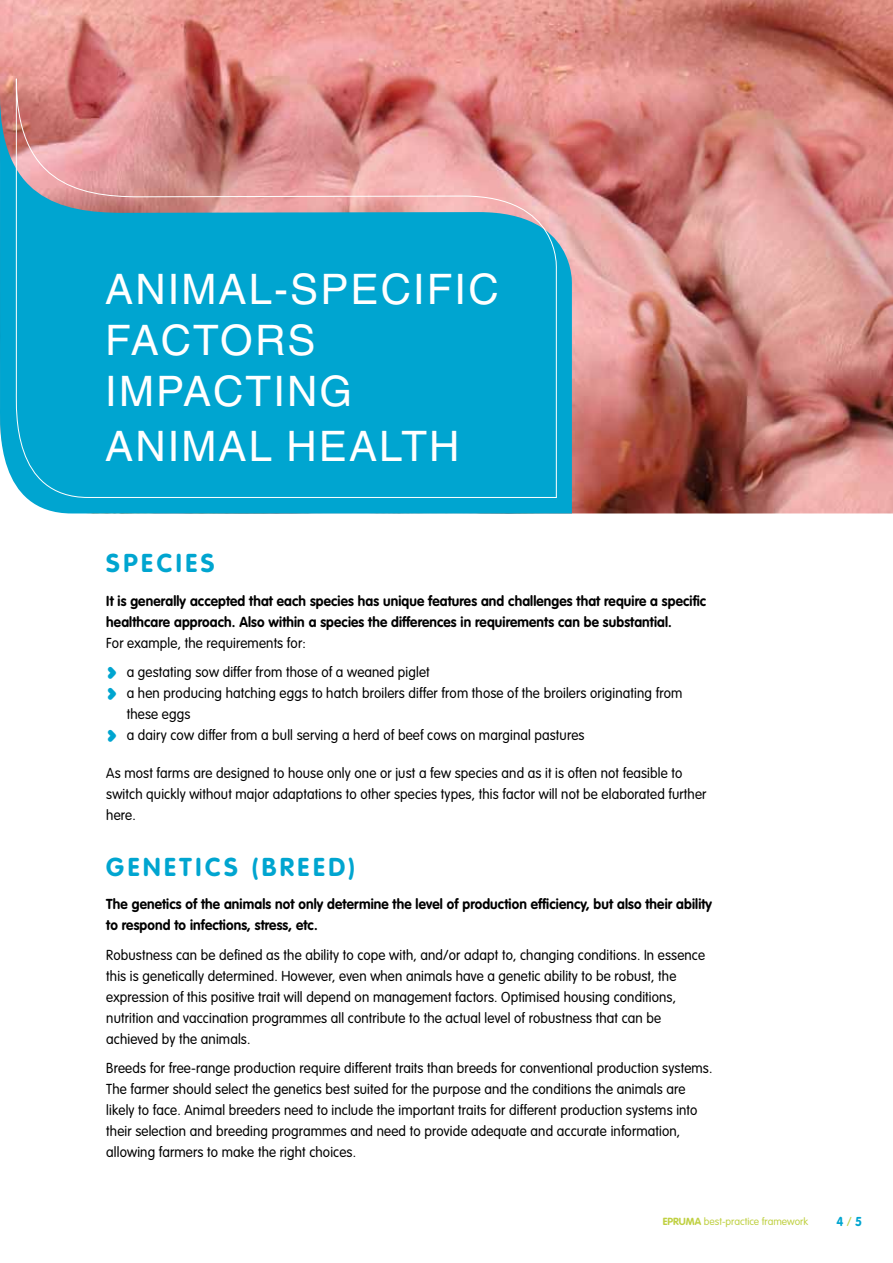
<style>
.page{position:relative;width:893px;height:1263px;background:#fff}
.page>*{position:absolute;margin:0;border:0;box-sizing:border-box;transform-origin:0 0}
.t1{font:42px/51px "Helvetica";letter-spacing:.05em;color:#fff}
.t2{font:36px "Alba";color:#00a5d0;scale:.96 1}
.t3{font:700 25.5px "VAG Rounded";letter-spacing:.14em;color:#00a5d0}
.t4{font:300 14.25px/21px "VAG Rounded";letter-spacing:.01em;color:#000;scale:.95 1}
.t5{font:700 14.25px/21px "VAG Rounded";letter-spacing:.01em;color:#000;scale:.95 1}
.t6{font:700 12.75px "VAG Rounded";color:#00a5d0;scale:.95 1}
.t7{font:300 10.2px "VAG Rounded";color:#bfd041}
.s1{font-weight:700}
.s2{font-weight:300;color:#bfd041}
</style>
<div class="page">
<img style="left:0;top:0;width:893px;height:513px">
<svg style="left:0;top:95px;width:576px;height:418px;background:#3ba5c4"></svg>
<svg style="left:12px;top:78px;width:549px;height:420px;background:#459db9"></svg>
<h1 class="t1" style="left:105px;top:263px;width:395px">ANIMAL-SPECIFIC<br>FACTORS<br>IMPACTING</h1>
<h1 class="t1" style="left:105px;top:421px;width:356px">ANIMAL HEALTH</h1>
<h3 class="t3" style="left:106px;top:548px;width:110px">SPECIES</h3>
<p class="t5" style="left:106px;top:590px;width:633px">It is generally accepted that each species has unique features and challenges that require a specific healthcare approach. Also within a species the differences in requirements can be substantial.</p>
<p class="t4" style="left:106px;top:632px;width:212px">For example, the requirements for:</p>
<h2 class="t2" style="left:106px;top:648px;width:12px">&gt;</h2>
<p class="t4" style="left:127px;top:662px;width:320px">a gestating sow differ from those of a weaned piglet</p>
<h2 class="t2" style="left:106px;top:669px;width:12px">&gt;</h2>
<p class="t4" style="left:127px;top:683px;width:586px">a hen producing hatching eggs to hatch broilers differ from those of the broilers originating from these eggs</p>
<h2 class="t2" style="left:106px;top:711px;width:12px">&gt;</h2>
<p class="t4" style="left:127px;top:725px;width:483px">a dairy cow differ from a bull serving a herd of beef cows on marginal pastures</p>
<p class="t4" style="left:106px;top:763px;width:633px">As most farms are designed to house only one or just a few species and as it is often not feasible to switch quickly without major adaptations to other species types, this factor will not be elaborated further here.</p>
<h3 class="t3" style="left:106px;top:852px;width:250px">GENETICS (BREED)</h3>
<p class="t5" style="left:106px;top:894px;width:639px">The genetics of the animals not only determine the level of production efficiency, but also their ability to respond to infections, stress, etc.</p>
<p class="t4" style="left:106px;top:944px;width:632px">Robustness can be defined as the ability to cope with, and/or adapt to, changing conditions. In essence this is genetically determined. However, even when animals have a genetic ability to be robust, the expression of this positive trait will depend on management factors. Optimised housing conditions, nutrition and vaccination programmes all contribute to the actual level of robustness that can be achieved by the animals.</p>
<p class="t4" style="left:106px;top:1058px;width:640px">Breeds for free-range production require different traits than breeds for conventional production systems.<br>The farmer should select the genetics best suited for the purpose and the conditions the animals are likely to face. Animal breeders need to include the important traits for different production systems into their selection and breeding programmes and need to provide adequate and accurate information, allowing farmers to make the right choices.</p>
<p class="t7" style="left:663px;top:1216px;width:147px"><span class="s1">EPRUMA</span> best-practice framework</p>
<p class="t6" style="left:836px;top:1214px;width:29px">4 <span class="s2">/</span> 5</p>
</div>
